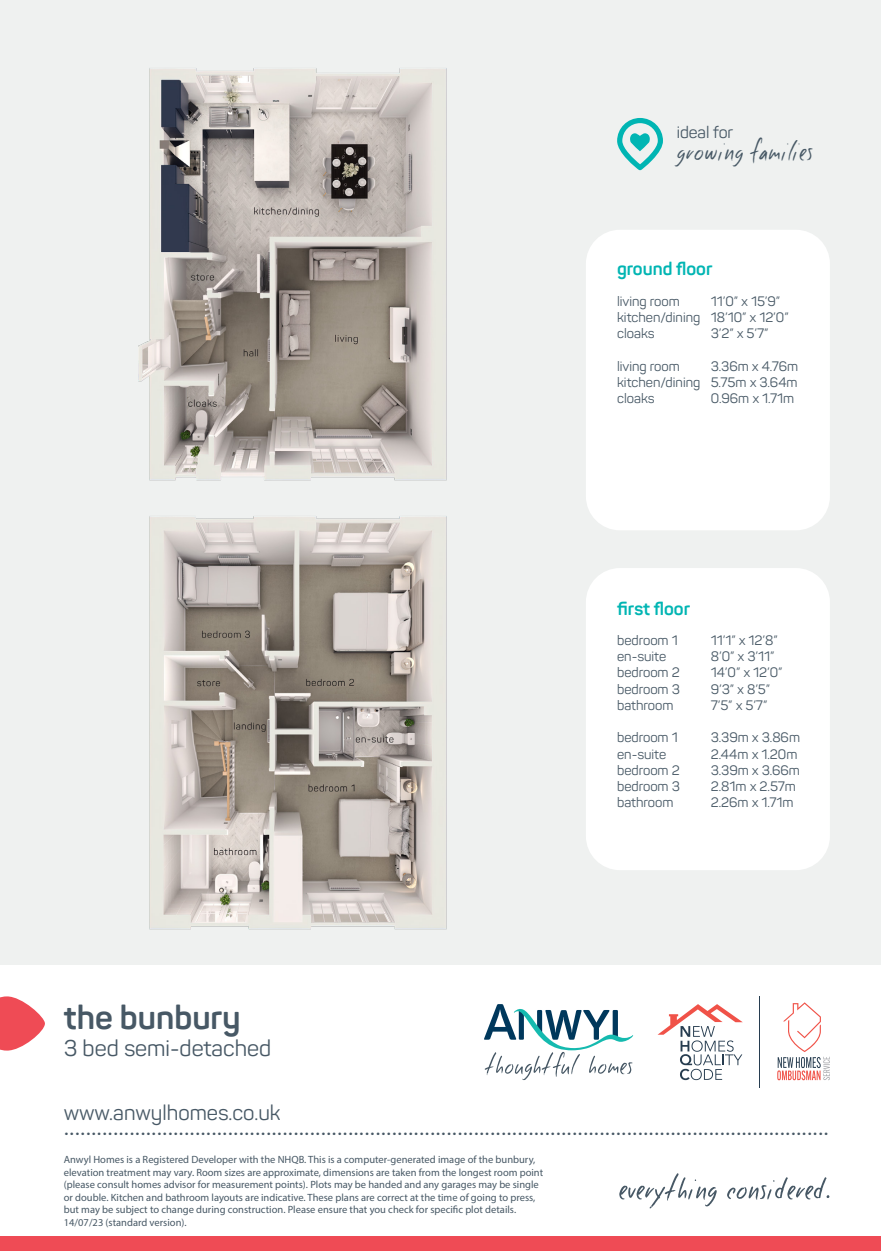
<style>
.page{position:relative;width:881px;height:1251px;background:#fff}
.page>*{position:absolute;margin:0;border:0;box-sizing:border-box;transform-origin:0 0}
.t1{font:700 33px "Panton";color:#475865}
.t2{font:27px "Good Foot";color:#475865}
.t3{font:22.5px "Panton";color:#475865}
.t4{font:21px "Varela Round";color:#475865}
.t5{font:21px "Panton";color:#475865}
.t6{font:700 18px "Panton";color:#00b5b3}
.t7{font:16.5px "Panton";color:#475865}
.t8{font:13.5px "Panton";color:#475865}
.t9{font:10.5px/12.6px "Myriad Pro";color:#475865}
</style>
<div class="page">
<div style="left:0;top:0;width:880px;height:1250px;background:#eff1f0"></div>
<div style="left:0;top:965px;width:880px;height:285px;background:#fff"></div>
<div style="left:585px;top:230px;width:244px;height:300px;background:#fff;border-radius:34px"></div>
<svg style="left:777px;top:1002px;width:52px;height:77px"></svg>
<svg style="left:657px;top:1004px;width:85px;height:75px"></svg>
<hr style="left:759px;top:996px;width:1px;height:91px;background:#273d50">
<svg style="left:484px;top:1004px;width:149px;height:75px"></svg>
<svg style="left:619px;top:1173px;width:97px;height:35px"></svg>
<svg style="left:727px;top:1177px;width:102px;height:22px"></svg>
<div style="left:585px;top:568px;width:244px;height:302px;background:#fff;border-radius:34px"></div>
<div style="left:0;top:1236px;width:880px;height:14px;background:#ef4b55"></div>
<svg style="left:617px;top:118px;width:45px;height:52px"></svg>
<svg style="left:0;top:996px;width:45px;height:54px"></svg>
<img style="left:138px;top:68px;width:309px;height:413px">
<img style="left:149px;top:516px;width:298px;height:414px">
<p class="t7" style="left:676px;top:122px;width:58px">ideal for</p>
<p class="t2" style="left:676px;top:134px;width:138px">growing families</p>
<p class="t6" style="left:617px;top:258px;width:97px">ground floor</p>
<p class="t8" style="left:617px;top:293px;width:64px">living room</p>
<p class="t8" style="left:710px;top:293px;width:71px">11’0” x 15’9”</p>
<p class="t8" style="left:617px;top:309px;width:173px">kitchen/dining 18’10” x 12’0”</p>
<p class="t8" style="left:617px;top:325px;width:39px">cloaks</p>
<p class="t8" style="left:710px;top:325px;width:59px">3’2” x 5’7”</p>
<p class="t8" style="left:617px;top:357px;width:64px">living room</p>
<p class="t8" style="left:710px;top:357px;width:89px">3.36m x 4.76m</p>
<p class="t8" style="left:617px;top:374px;width:182px">kitchen/dining 5.75m x 3.64m</p>
<p class="t8" style="left:617px;top:390px;width:39px">cloaks</p>
<p class="t8" style="left:710px;top:390px;width:85px">0.96m x 1.71m</p>
<p class="t6" style="left:617px;top:597px;width:74px">first floor</p>
<p class="t1" style="left:64px;top:996px;width:178px">the bunbury</p>
<p class="t3" style="left:64px;top:1034px;width:209px">3 bed semi-detached</p>
<p class="t8" style="left:617px;top:632px;width:62px">bedroom 1</p>
<p class="t8" style="left:710px;top:632px;width:68px">11’1” x 12’8”</p>
<p class="t8" style="left:617px;top:648px;width:51px">en-suite</p>
<p class="t8" style="left:710px;top:648px;width:65px">8’0” x 3’11”</p>
<p class="t8" style="left:617px;top:664px;width:64px">bedroom 2</p>
<p class="t8" style="left:710px;top:664px;width:73px">14’0” x 12’0”</p>
<p class="t8" style="left:617px;top:680px;width:64px">bedroom 3</p>
<p class="t8" style="left:710px;top:680px;width:61px">9’3” x 8’5”</p>
<p class="t8" style="left:617px;top:696px;width:58px">bathroom</p>
<p class="t8" style="left:710px;top:696px;width:58px">7’5” x 5’7”</p>
<p class="t8" style="left:617px;top:729px;width:62px">bedroom 1</p>
<p class="t8" style="left:710px;top:729px;width:91px">3.39m x 3.86m</p>
<p class="t8" style="left:617px;top:745px;width:51px">en-suite</p>
<p class="t8" style="left:710px;top:745px;width:88px">2.44m x 1.20m</p>
<p class="t8" style="left:617px;top:761px;width:64px">bedroom 2</p>
<p class="t8" style="left:710px;top:761px;width:91px">3.39m x 3.66m</p>
<p class="t8" style="left:617px;top:777px;width:64px">bedroom 3</p>
<p class="t8" style="left:710px;top:777px;width:87px">2.81m x 2.57m</p>
<p class="t8" style="left:617px;top:794px;width:58px">bathroom</p>
<p class="t8" style="left:710px;top:794px;width:84px">2.26m x 1.71m</p>
<p class="t5" style="left:64px;top:1099px;width:218px">www.anwylhomes.co.uk</p>
<p class="t4" style="left:64px;top:1115px;width:766px">............................................................................................................................................</p>
<p class="t9" style="left:64px;top:1152px;width:480px">Anwyl Homes is a Registered Developer with the NHQB. This is a computer-generated image of the bunbury, elevation treatment may vary. Room sizes are approximate, dimensions are taken from the longest room point (please consult homes advisor for measurement points). Plots may be handed and any garages may be single or double. Kitchen and bathroom layouts are indicative. These plans are correct at the time of going to press, but may be subject to change during construction. Please ensure that you check for specific plot details.<br>14/07/23 (standard version).</p>
</div>
